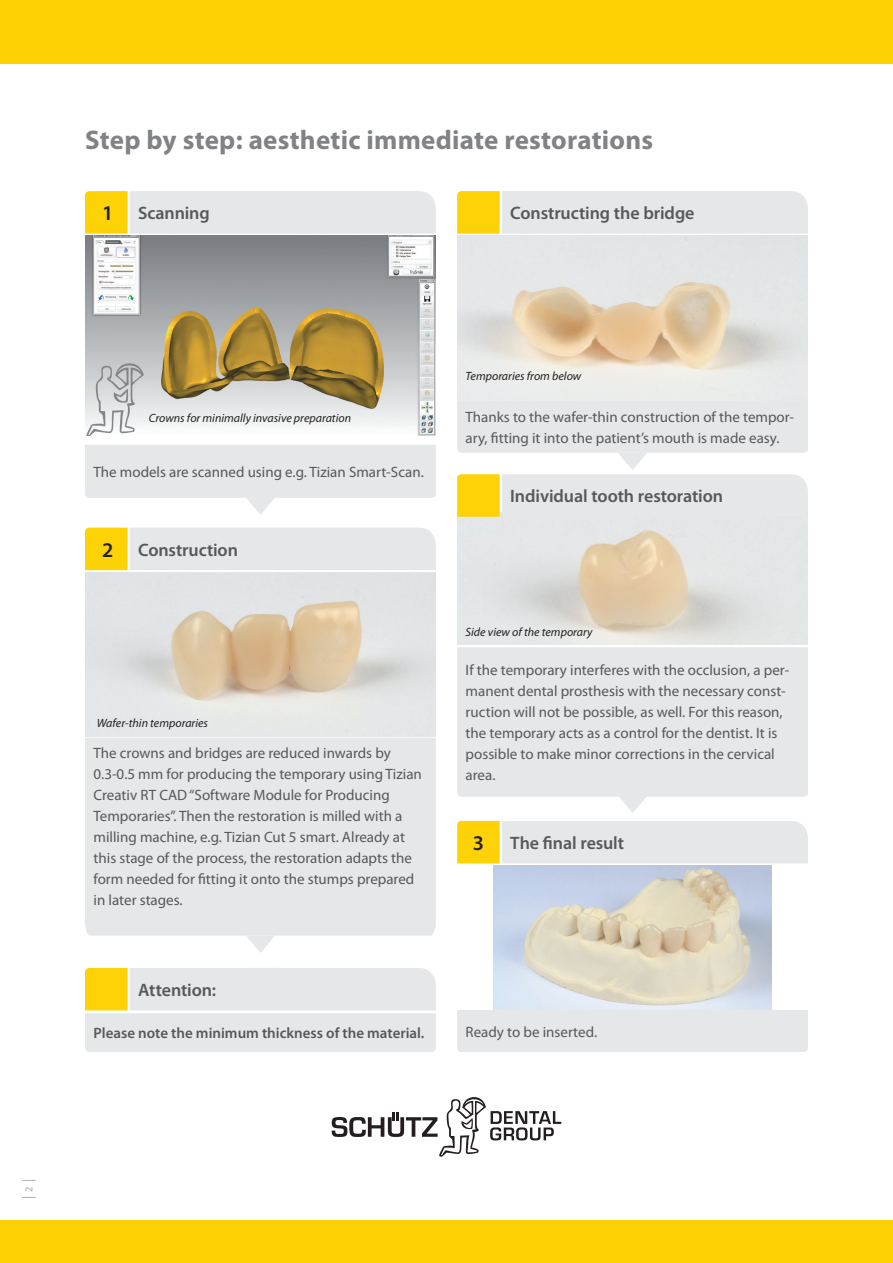
<style>
.page{position:relative;width:893px;height:1263px;background:#fff}
.page>*{position:absolute;margin:0;border:0;box-sizing:border-box;transform-origin:0 0}
._2014_PageTitle{font:700 27px "Myriad Pro";letter-spacing:.01em;color:#808285}
._2014_BlockTitle{font:600 21px "Myriad Pro";color:#231f20}
.Überschrift_Info-Ele{font:600 18px "Myriad Pro";letter-spacing:-.005em;color:#57585a}
.Text_im_Info-Element{font:15px/21px "Myriad Pro";color:#57585a}
.Text_im_Info-Element-2{font:600 15px "Myriad Pro";color:#57585a}
.t1{font:13.5px "Myriad Pro";color:#a8a9ad}
.Bildunterschrift_sch{font:italic 12px "Myriad Pro";color:#231f20}
.s1{font-size:10.5px}
</style>
<div class="page">
<div style="left:0;top:1220px;width:893px;height:43px;background:#fed105"></div>
<div style="left:0;top:0;width:893px;height:64px;background:#fed105"></div>
<svg style="left:332px;top:1097px;width:229px;height:60px"></svg>
<img style="left:85px;top:236px;width:351px;height:199px">
<svg style="left:85px;top:191px;width:351px;height:43px"></svg>
<img style="left:457px;top:236px;width:351px;height:165px">
<svg style="left:457px;top:191px;width:351px;height:43px"></svg>
<svg style="left:85px;top:528px;width:351px;height:42px"></svg>
<img style="left:457px;top:517px;width:351px;height:128px">
<img style="left:85px;top:572px;width:351px;height:165px">
<div style="left:457px;top:647px;width:351px;height:150px;background:#e6e7e9"></div>
<svg style="left:85px;top:445px;width:351px;height:70px"></svg>
<svg style="left:457px;top:401px;width:351px;height:116px"></svg>
<div style="left:85px;top:738px;width:351px;height:197px;background:#e6e7e9"></div>
<svg style="left:618px;top:796px;width:29px;height:17px"></svg>
<div style="left:457px;top:1010px;width:351px;height:42px;background:#e6e7e9"></div>
<svg style="left:457px;top:821px;width:351px;height:42px"></svg>
<img style="left:493px;top:866px;width:279px;height:144px">
<svg style="left:85px;top:968px;width:351px;height:84px"></svg>
<svg style="left:246px;top:935px;width:29px;height:18px"></svg>
<p class="_2014_PageTitle" style="left:85px;top:122px;width:570px">Step by step: aesthetic immediate restorations</p>
<p class="_2014_BlockTitle" style="left:102px;top:200px;width:13px">1</p>
<p class="Überschrift_Info-Ele" style="left:138px;top:202px;width:73px">Scanning</p>
<p class="Überschrift_Info-Ele" style="left:510px;top:202px;width:186px">Constructing the bridge</p>
<p class="t1" style="left:20px;top:1199px;width:22px;rotate:-90deg">| <span class="s1">2</span> |</p>
<p class="Bildunterschrift_sch" style="left:149px;top:410px;width:204px">Crowns for minimally invasive preparation</p>
<p class="Text_im_Info-Element" style="left:94px;top:461px;width:332px">The models are scanned using e.g. Tizian Smart-Scan.</p>
<p class="_2014_BlockTitle" style="left:102px;top:536px;width:13px">2</p>
<p class="Überschrift_Info-Ele" style="left:138px;top:538px;width:101px">Construction</p>
<p class="Bildunterschrift_sch" style="left:97px;top:716px;width:113px">Wafer-thin temporaries</p>
<p class="Text_im_Info-Element" style="left:94px;top:742px;width:330px">The crowns and bridges are reduced inwards by 0.3-0.5 mm for producing the temporary using Tizian Creativ RT CAD “Software Module for Producing Temporaries”. Then the restoration is milled with a milling machine, e.g. Tizian Cut 5 smart. Already at this stage of the process, the restoration adapts the form needed for fitting it onto the stumps prepared in later stages.</p>
<p class="Überschrift_Info-Ele" style="left:138px;top:978px;width:79px">Attention:</p>
<p class="Text_im_Info-Element-2" style="left:94px;top:1024px;width:332px">Please note the minimum thickness of the material.</p>
<p class="Bildunterschrift_sch" style="left:466px;top:368px;width:117px">Temporaries from below</p>
<p class="Text_im_Info-Element" style="left:466px;top:406px;width:330px">Thanks to the wafer-thin construction of the tempor&shy;ary, fitting it into the patient’s mouth is made easy.</p>
<p class="Überschrift_Info-Ele" style="left:510px;top:485px;width:214px">Individual tooth restoration</p>
<p class="Bildunterschrift_sch" style="left:466px;top:624px;width:128px">Side view of the temporary</p>
<p class="Text_im_Info-Element" style="left:466px;top:659px;width:325px">If the temporary interferes with the occlusion, a per&shy;manent dental prosthesis with the necessary const&shy;ruction will not be possible, as well. For this reason, the temporary acts as a control for the dentist. It is possible to make minor corrections in the cervical area.</p>
<p class="_2014_BlockTitle" style="left:473px;top:830px;width:13px">3</p>
<p class="Überschrift_Info-Ele" style="left:510px;top:831px;width:115px">The final result</p>
<p class="Text_im_Info-Element" style="left:466px;top:1021px;width:133px">Ready to be inserted.</p>
</div>
